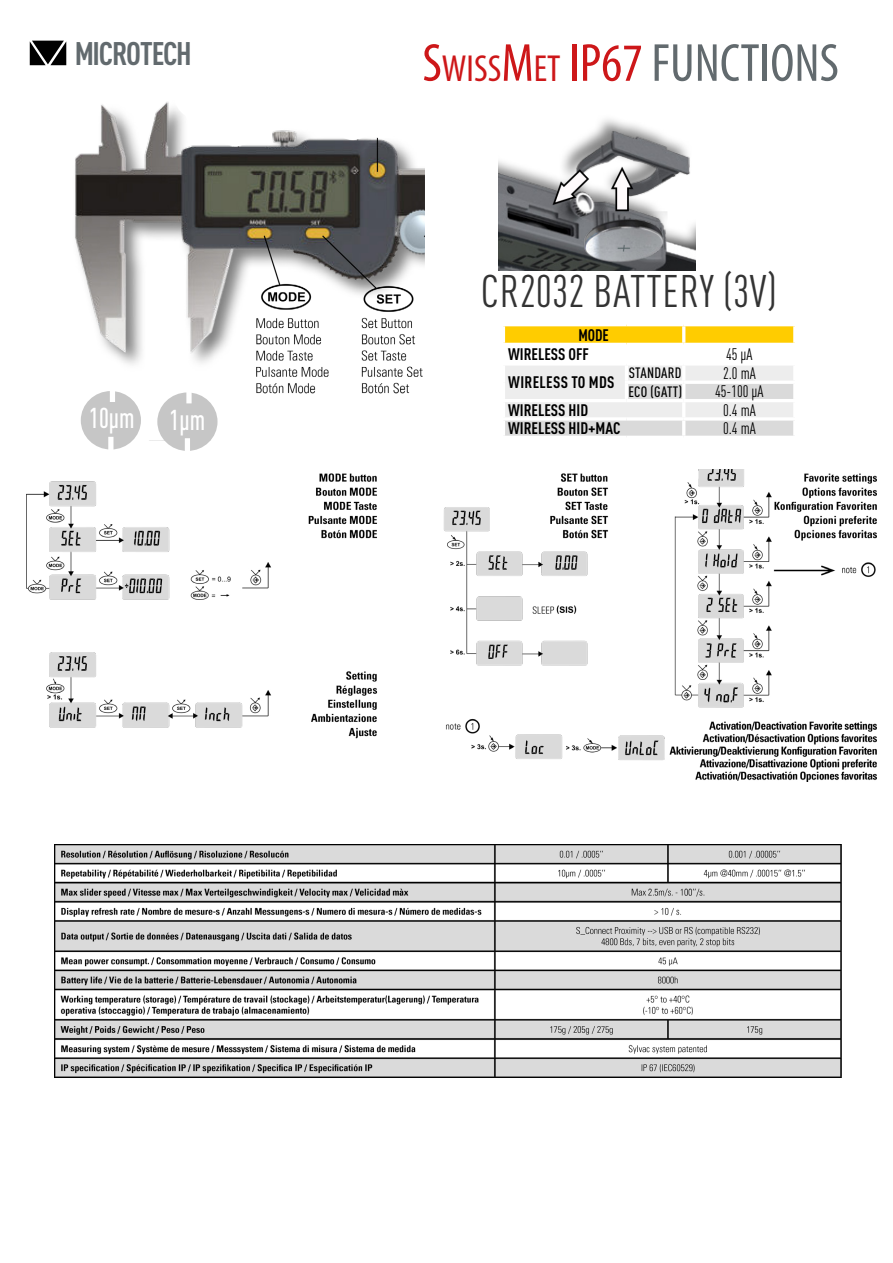
<style>
.page{position:relative;width:893px;height:1263px;background:#fff}
.page>*{position:absolute;margin:0;border:0;box-sizing:border-box;transform-origin:0 0}
.t1{font:condensed 54px "Myriad Pro";color:#626a6e}
.t2{font:condensed 45px "DIN Pro";letter-spacing:.01em;color:#333}
.t3{font:700 condensed 32.25px "DIN Pro";letter-spacing:-.04em;color:#626a6e}
.t4{font:500 condensed 28.35px "DIN Pro";color:#fff;scale:.91 1}
.t5{font:condensed 16.5px "DIN Pro";color:#000;scale:.96 1}
.t6{font:700 condensed 16.5px "DIN Pro";color:#000}
.t7{font:700 condensed 16.5px/19px "DIN Pro";color:#000;scale:.96 1}
.t8{font:700 condensed 16.5px "DIN Pro";letter-spacing:.02em;color:#000}
.t9{font:500 condensed 14.85px "DIN Pro";letter-spacing:.02em;color:#000}
.s1{color:#cd1719}
.s2{font-size:37.8px;color:#cd1719}
</style>
<div class="page">
<svg style="left:30px;top:41px;width:36px;height:24px"></svg>
<img style="left:27px;top:470px;width:849px;height:311px">
<img style="left:75px;top:102px;width:349px;height:339px">
<img style="left:499px;top:119px;width:196px;height:151px">
<svg style="left:505px;top:326px;width:288px;height:17px;background:#ffcd09"></svg>
<svg style="left:505px;top:366px;width:288px;height:70px;background:#e6e6e6"></svg>
<hr style="left:682px;top:326px;width:3px;height:17px;background:#fff">
<hr style="left:625px;top:366px;width:3px;height:15px;background:#fff">
<hr style="left:625px;top:384px;width:3px;height:15px;background:#fff">
<hr style="left:625px;top:381px;width:59px;height:3px;background:#fff">
<hr style="left:626px;top:399px;width:58px;height:3px;background:#fff">
<hr style="left:682px;top:366px;width:3px;height:15px;background:#fff">
<hr style="left:682px;top:384px;width:3px;height:15px;background:#fff">
<hr style="left:682px;top:402px;width:3px;height:15px;background:#fff">
<hr style="left:682px;top:421px;width:3px;height:15px;background:#fff">
<hr style="left:684px;top:381px;width:112px;height:3px;background:#fff">
<hr style="left:684px;top:399px;width:112px;height:3px;background:#fff">
<svg style="left:684px;top:417px;width:110px;height:4px"></svg>
<hr style="left:502px;top:399px;width:124px;height:3px;background:#fff">
<svg style="left:505px;top:417px;width:121px;height:4px"></svg>
<hr style="left:626px;top:417px;width:58px;height:4px;background:#fff">
<div style="left:157px;top:392px;width:61px;height:59px;background:#c6c6c6;border-radius:50%"></div>
<div style="left:186px;top:383px;width:6px;height:20px;border:4px solid #fff"></div>
<div style="left:185px;top:438px;width:5px;height:21px;border:4px solid #fff"></div>
<div style="left:81px;top:391px;width:60px;height:58px;background:#c6c6c6;border-radius:50%"></div>
<div style="left:110px;top:381px;width:5px;height:21px;border:4px solid #fff"></div>
<div style="left:108px;top:437px;width:5px;height:20px;border:4px solid #fff"></div>
<img style="left:54px;top:845px;width:788px;height:233px">
<h3 class="t3" style="left:75px;top:29px;width:119px">MICROTECH</h3>
<h1 class="t1" style="left:422px;top:30px;width:418px"><span class="s1">S</span><span class="s2">WISS</span><span class="s1">M</span><span class="s2">ET</span> <span class="s1">IP67</span> FUNCTIONS</h1>
<h2 class="t2" style="left:481px;top:259px;width:297px">CR2032 BATTERY (3V)</h2>
<p class="t7" style="left:508px;top:324px;width:106px;text-indent:70px">MODE<br>WIRELESS OFF</p>
<p class="t5" style="left:726px;top:342px;width:29px">45 μA</p>
<h3 class="t4" style="left:89px;top:397px;width:51px">10μm</h3>
<h3 class="t4" style="left:170px;top:399px;width:41px">1μm</h3>
<p class="t8" style="left:508px;top:370px;width:108px">WIRELESS TO MDS</p>
<p class="t9" style="left:629px;top:362px;width:54px">STANDARD</p>
<p class="t5" style="left:723px;top:361px;width:36px">2.0 mA</p>
<p class="t9" style="left:628px;top:380px;width:55px">ECO (GATT)</p>
<p class="t5" style="left:715px;top:380px;width:52px">45-100 μA</p>
<p class="t6" style="left:508px;top:397px;width:82px">WIRELESS HID</p>
<p class="t5" style="left:723px;top:398px;width:36px">0.4 mA</p>
<p class="t6" style="left:508px;top:416px;width:114px">WIRELESS HID+MAC</p>
<p class="t5" style="left:723px;top:416px;width:36px">0.4 mA</p>
</div>
